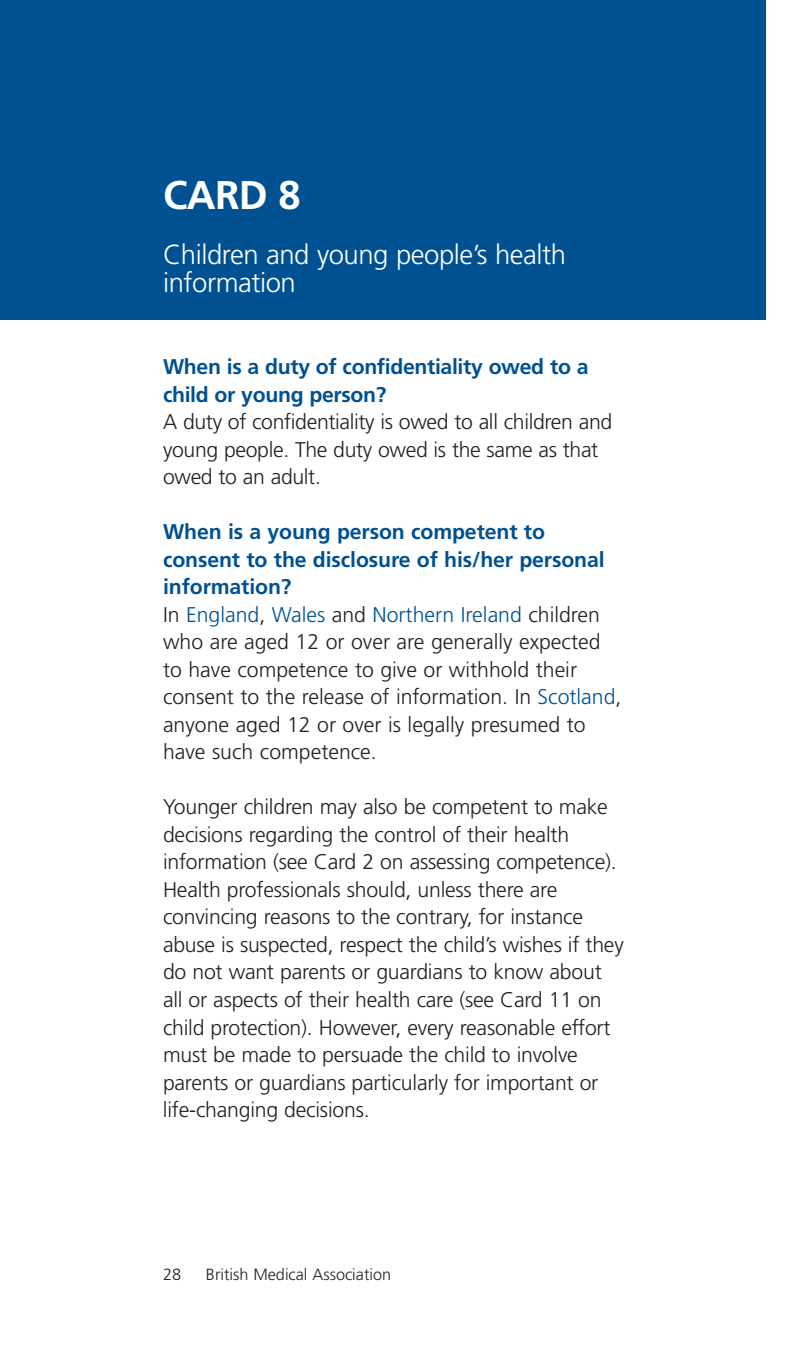
<style>
.page{position:relative;width:787px;height:1354px;background:#fff}
.page>*{position:absolute;margin:0;border:0;box-sizing:border-box;transform-origin:0 0}
.t1{font:700 40px "Frutiger";color:#fff}
.t2{font:300 27.5px/27.5px "Frutiger";letter-spacing:-.015em;color:#fff}
.t3{font:300 21.25px/27.5px "Frutiger";letter-spacing:-.01em;color:#231f20}
.t4{font:700 21.25px/27.5px "Frutiger";letter-spacing:-.015em;color:#005192}
.t5{font:300 16.25px "Frutiger";color:#231f20}
.s1{font-weight:700;color:#005192}
.s2{color:#005192}
</style>
<div class="page">
<div style="left:0;top:0;width:765px;height:319px;background:#005192"></div>
<h1 class="t1" style="left:163px;top:179px;width:139px">CARD 8</h1>
<p class="t2" style="left:163px;top:243px;width:404px">Children and young people’s health information</p>
<p class="t4" style="left:163px;top:355px;width:427px">When is a duty of confidentiality owed to a child or young person?</p>
<p class="t3" style="left:163px;top:410px;width:451px">A duty of confidentiality is owed to all children and young people. The duty owed is the same as that owed to an adult.</p>
<p class="t3" style="left:163px;top:520px;width:460px"><span class="s1">When is a young person competent to consent to the disclosure of his/her personal information?<br></span>In <span class="s2">England</span>, <span class="s2">Wales</span> and <span class="s2">Northern Ireland</span> children who are aged 12 or over are generally expected to have competence to give or withhold their consent to the release of information. In <span class="s2">Scotland</span>, anyone aged 12 or over is legally presumed to have such competence.</p>
<p class="t3" style="left:163px;top:795px;width:462px">Younger children may also be competent to make decisions regarding the control of their health information (see Card 2 on assessing competence).<br>Health professionals should, unless there are convincing reasons to the contrary, for instance abuse is suspected, respect the child’s wishes if they do not want parents or guardians to know about all or aspects of their health care (see Card 11 on child protection). However, every reasonable effort must be made to persuade the child to involve parents or guardians particularly for important or life-changing decisions.</p>
<p class="t5" style="left:163px;top:1267px;width:20px">28</p>
<p class="t5" style="left:206px;top:1267px;width:187px">British Medical Association</p>
</div>
